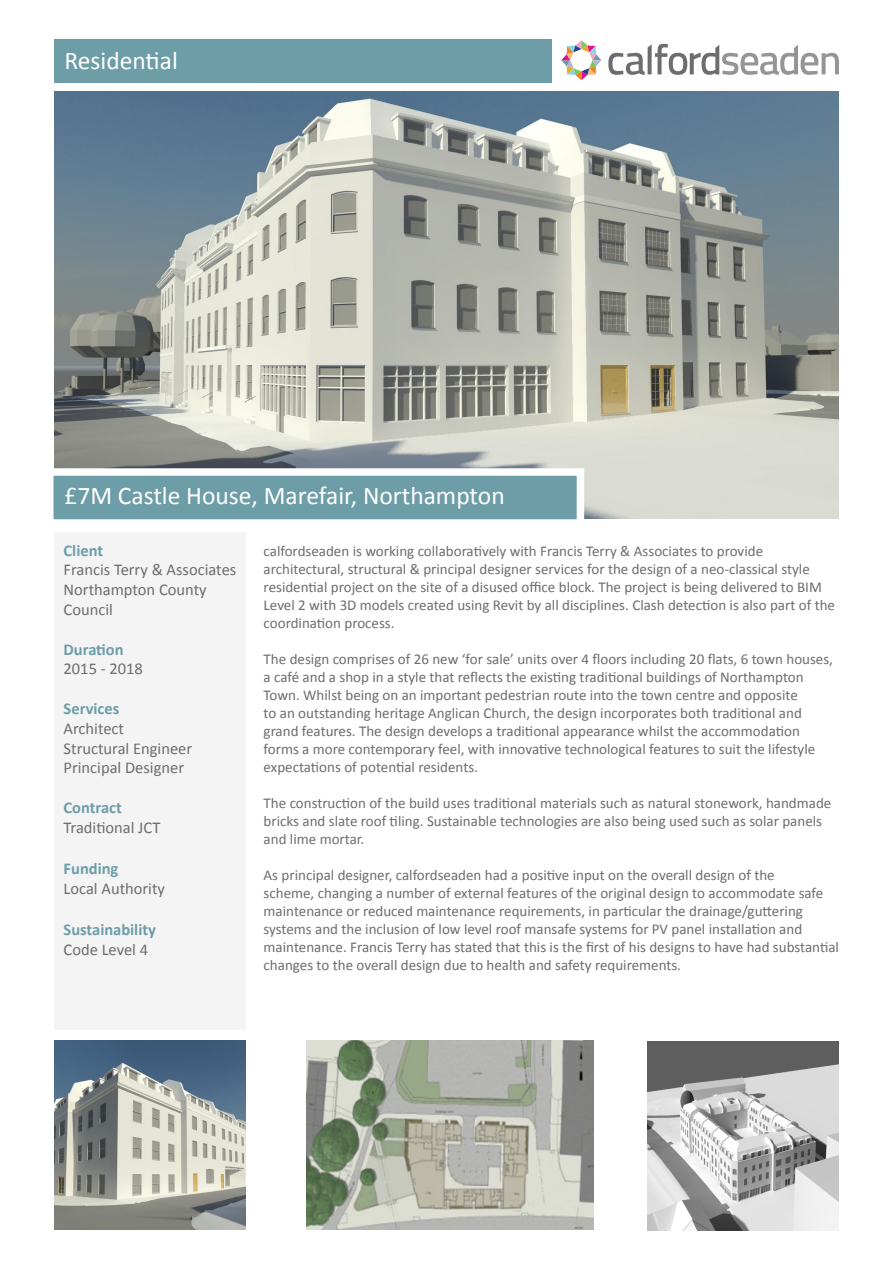
<style>
.page{position:relative;width:893px;height:1263px;background:#fff}
.page>*{position:absolute;margin:0;border:0;box-sizing:border-box;transform-origin:0 0}
.t1{font:25.5px "Calibri";color:#fff}
.t2{font:16.5px/19.8px "Calibri";color:#6c6d70}
.t3{font:700 16.5px "Calibri";color:#6d9da7}
.t4{font:15px/18px "Calibri";color:#6c6d70}
</style>
<div class="page">
<img style="left:54px;top:91px;width:785px;height:428px">
<img style="left:54px;top:1041px;width:192px;height:188px">
<div style="left:46px;top:468px;width:538px;height:59px;background:#6d9da7;border:8px solid #fff"></div>
<img style="left:306px;top:1041px;width:287px;height:188px">
<svg style="left:608px;top:44px;width:231px;height:31px"></svg>
<svg style="left:561px;top:40px;width:40px;height:40px"></svg>
<div style="left:54px;top:39px;width:497px;height:44px;background:#6d9da7"></div>
<div style="left:55px;top:532px;width:191px;height:497px;background:#f4f4f4"></div>
<img style="left:647px;top:1041px;width:192px;height:189px">
<p class="t1" style="left:64px;top:45px;width:115px">Residential</p>
<p class="t1" style="left:64px;top:480px;width:442px">£7M Castle House, Marefair, Northampton</p>
<p class="t3" style="left:64px;top:540px;width:41px">Client</p>
<p class="t2" style="left:64px;top:560px;width:174px">Francis Terry &amp; Associates</p>
<p class="t2" style="left:64px;top:580px;width:145px">Northampton County<br>Council</p>
<p class="t3" style="left:64px;top:639px;width:62px">Duration</p>
<p class="t2" style="left:64px;top:659px;width:81px">2015 - 2018</p>
<p class="t3" style="left:64px;top:698px;width:57px">Services</p>
<p class="t2" style="left:64px;top:718px;width:62px">Architect</p>
<p class="t2" style="left:64px;top:738px;width:130px">Structural Engineer</p>
<p class="t2" style="left:64px;top:758px;width:122px">Principal Designer</p>
<p class="t3" style="left:64px;top:797px;width:60px">Contract</p>
<p class="t2" style="left:64px;top:817px;width:98px">Traditional JCT</p>
<p class="t3" style="left:64px;top:858px;width:56px">Funding</p>
<p class="t2" style="left:64px;top:879px;width:103px">Local Authority</p>
<p class="t3" style="left:64px;top:919px;width:94px">Sustainability</p>
<p class="t2" style="left:64px;top:940px;width:86px">Code Level 4</p>
<p class="t4" style="left:264px;top:542px;width:573px">calfordseaden is working collaboratively with Francis Terry &amp; Associates to provide architectural, structural &amp; principal designer services for the design of a neo-classical style residential project on the site of a disused office block. The project is being delivered to BIM Level 2 with 3D models created using Revit by all disciplines. Clash detection is also part of the coordination process.</p>
<p class="t4" style="left:264px;top:650px;width:571px">The design comprises of 26 new ‘for sale’ units over 4 floors including 20 flats, 6 town houses, a café and a shop in a style that reflects the existing traditional buildings of Northampton Town. Whilst being on an important pedestrian route into the town centre and opposite<br>to an outstanding heritage Anglican Church, the design incorporates both traditional and grand features. The design develops a traditional appearance whilst the accommodation forms a more contemporary feel, with innovative technological features to suit the lifestyle expectations of potential residents.</p>
<p class="t4" style="left:264px;top:794px;width:569px">The construction of the build uses traditional materials such as natural stonework, handmade bricks and slate roof tiling. Sustainable technologies are also being used such as solar panels and lime mortar.</p>
<p class="t4" style="left:264px;top:866px;width:577px">As principal designer, calfordseaden had a positive input on the overall design of the<br>scheme, changing a number of external features of the original design to accommodate safe maintenance or reduced maintenance requirements, in particular the drainage/guttering systems and the inclusion of low level roof mansafe systems for PV panel installation and maintenance. Francis Terry has stated that this is the first of his designs to have had substantial changes to the overall design due to health and safety requirements.</p>
</div>
